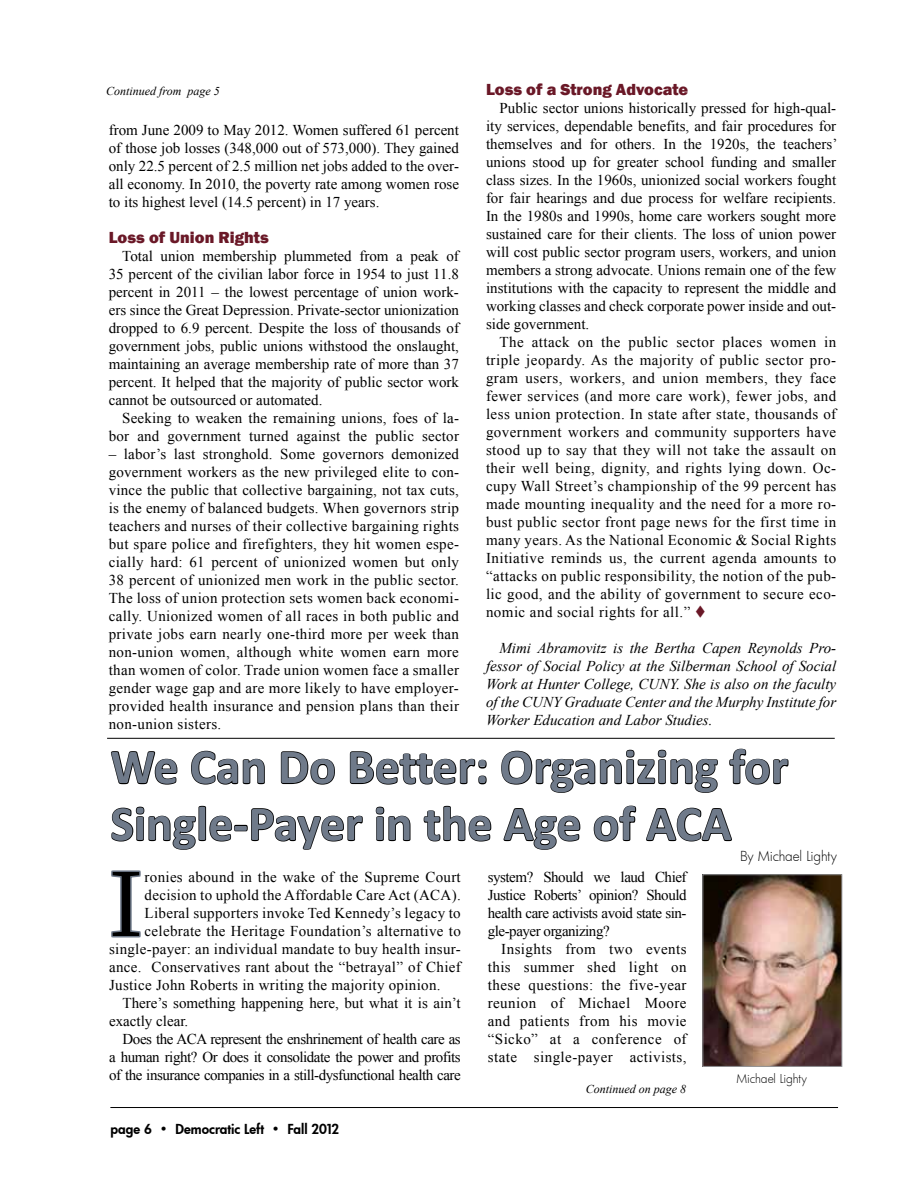
<style>
.page{position:relative;width:918px;height:1188px;background:#fff}
.page>*{position:absolute;margin:0;border:0;box-sizing:border-box;transform-origin:0 0}
.t1{font:95.25px "Sylfaen";color:#000}
.t2{font:700 49.5px/57px "Calibri";color:#6f7a8a}
.t3{font:800 16.5px "Franklin Gothic";color:#6a1827}
.t4{font:15px/18px "Times New Roman";letter-spacing:.015em;color:#000;text-align:justify}
.t5{font:italic 15px/18px "Times New Roman";color:#000;text-align:justify}
.t6{font:15px "Times New Roman";letter-spacing:-.03em;color:#000}
.t7{font:13.5px "Futura Hv";color:#000}
.t8{font:13.5px "Futura Lt";letter-spacing:-.01em;color:#000}
.t9{font:italic 12px "Times New Roman";color:#000}
.t10{font:12px "Futura Lt";letter-spacing:-.01em;color:#000}
.s1{color:#6a1827}
</style>
<div class="page">
<hr style="left:110px;top:1107px;width:728px;height:1px;background:#000">
<svg style="left:111px;top:870px;width:30px;height:68px"></svg>
<img style="left:704px;top:876px;width:136px;height:189px">
<div style="left:702px;top:874px;width:140px;height:193px;border:1px solid #939598"></div>
<hr style="left:107px;top:738px;width:728px;height:1px;background:#000">
<svg style="left:111px;top:751px;width:67px;height:34px"></svg>
<svg style="left:191px;top:750px;width:74px;height:35px"></svg>
<svg style="left:280px;top:751px;width:55px;height:34px"></svg>
<svg style="left:349px;top:751px;width:138px;height:34px"></svg>
<svg style="left:501px;top:749px;width:217px;height:44px"></svg>
<svg style="left:729px;top:748px;width:60px;height:37px"></svg>
<svg style="left:111px;top:805px;width:252px;height:45px"></svg>
<svg style="left:375px;top:806px;width:36px;height:36px"></svg>
<svg style="left:423px;top:805px;width:69px;height:37px"></svg>
<svg style="left:503px;top:808px;width:78px;height:42px"></svg>
<svg style="left:593px;top:805px;width:44px;height:37px"></svg>
<svg style="left:646px;top:807px;width:86px;height:35px"></svg>
<p class="t9" style="left:106px;top:82px;width:115px">Continued from page 5</p>
<p class="t4" style="left:109px;top:121px;width:352px">from June 2009 to May 2012. Women suffered 61 percent of those job losses (348,000 out of 573,000). They gained only 22.5 percent of 2.5 million net jobs added to the over&shy;all economy. In 2010, the poverty rate among women rose to its highest level (14.5 percent) in 17 years.</p>
<p class="t3" style="left:109px;top:227px;width:162px">Loss of Union Rights</p>
<p class="t4" style="left:109px;top:247px;width:352px;text-indent:14px">Total union membership plummeted from a peak of 35 percent of the civilian labor force in 1954 to just 11.8 percent in 2011 – the lowest percentage of union work&shy;ers since the Great Depression. Private-sector unionization dropped to 6.9 percent. Despite the loss of thousands of government jobs, public unions withstood the onslaught, maintaining an average membership rate of more than 37 percent. It helped that the majority of public sector work cannot be outsourced or automated.</p>
<p class="t4" style="left:109px;top:409px;width:352px;text-align:right">Seeking to weaken the remaining unions, foes of la&shy;bor and government turned against the public sector</p>
<p class="t4" style="left:109px;top:445px;width:352px">– labor’s last stronghold. Some governors demonized government workers as the new privileged elite to con&shy;vince the public that collective bargaining, not tax cuts, is the enemy of balanced budgets. When governors strip teachers and nurses of their collective bargaining rights but spare police and firefighters, they hit women espe&shy;cially hard: 61 percent of unionized women but only 38 percent of unionized men work in the public sector.<br>The loss of union protection sets women back economi&shy;cally. Unionized women of all races in both public and private jobs earn nearly one-third more per week than non-union women, although white women earn more than women of color. Trade union women face a smaller gender wage gap and are more likely to have employer&shy;provided health insurance and pension plans than their non-union sisters.</p>
<p class="t3" style="left:486px;top:79px;width:204px">Loss of a Strong Advocate</p>
<p class="t4" style="left:486px;top:99px;width:353px;text-indent:14px">Public sector unions historically pressed for high-qual&shy;ity services, dependable benefits, and fair procedures for themselves and for others. In the 1920s, the teachers’ unions stood up for greater school funding and smaller class sizes. In the 1960s, unionized social workers fought for fair hearings and due process for welfare recipients.<br>In the 1980s and 1990s, home care workers sought more sustained care for their clients. The loss of union power will cost public sector program users, workers, and union members a strong advocate. Unions remain one of the few institutions with the capacity to represent the middle and working classes and check corporate power inside and out&shy;side government.</p>
<p class="t4" style="left:486px;top:333px;width:352px;text-indent:14px">The attack on the public sector places women in triple jeopardy. As the majority of public sector pro&shy;gram users, workers, and union members, they face fewer services (and more care work), fewer jobs, and less union protection. In state after state, thousands of government workers and community supporters have stood up to say that they will not take the assault on their well being, dignity, and rights lying down. Oc&shy;cupy Wall Street’s championship of the 99 percent has made mounting inequality and the need for a more ro&shy;bust public sector front page news for the first time in many years. As the National Economic &amp; Social Rights Initiative reminds us, the current agenda amounts to “attacks on public responsibility, the notion of the pub&shy;lic good, and the ability of government to secure eco&shy;nomic and social rights for all.” <span class="s1">▼</span></p>
<p class="t5" style="left:486px;top:639px;width:352px;text-indent:14px">Mimi Abramovitz is the Bertha Capen Reynolds Pro&shy;fessor of Social Policy at the Silberman School of Social Work at Hunter College, CUNY. She is also on the faculty of the CUNY Graduate Center and the Murphy Institute for Worker Education and Labor Studies.</p>
<h2 class="t2" style="left:111px;top:736px;width:679px">We Can Do Better: Organizing for<br>Single-Payer in the Age of ACA</h2>
<p class="t8" style="left:740px;top:847px;width:98px">By Michael Lighty</p>
<h1 class="t1" style="left:109px;top:840px;width:35px">I</h1>
<p class="t4" style="left:145px;top:868px;width:318px">ronies abound in the wake of the Supreme Court</p>
<p class="t4" style="left:145px;top:886px;width:318px">decision to uphold the Affordable Care Act (ACA).</p>
<p class="t4" style="left:145px;top:904px;width:318px">Liberal supporters invoke Ted Kennedy’s legacy to</p>
<p class="t4" style="left:145px;top:922px;width:318px">celebrate the Heritage Foundation’s alternative to</p>
<p class="t4" style="left:109px;top:940px;width:353px">single-payer: an individual mandate to buy health insur-</p>
<p class="t4" style="left:109px;top:958px;width:353px">ance. Conservatives rant about the “betrayal” of Chief</p>
<p class="t4" style="left:109px;top:976px;width:333px">Justice John Roberts in writing the majority opinion.</p>
<p class="t4" style="left:123px;top:994px;width:340px">There’s something happening here, but what it is ain’t</p>
<p class="t4" style="left:109px;top:1012px;width:81px">exactly clear.</p>
<p class="t6" style="left:123px;top:1029px;width:340px">Does the ACA represent the enshrinement of health care as</p>
<p class="t6" style="left:109px;top:1047px;width:353px">a human right? Or does it consolidate the power and profits</p>
<p class="t6" style="left:109px;top:1065px;width:353px">of the insurance companies in a still-dysfunctional health care</p>
<p class="t7" style="left:111px;top:1120px;width:230px">page 6 • Democratic Left • Fall 2012</p>
<p class="t4" style="left:488px;top:868px;width:200px">system? Should we laud Chief Justice Roberts’ opinion? Should health care activists avoid state sin&shy;gle-payer organizing?</p>
<p class="t4" style="left:488px;top:940px;width:200px;text-indent:14px">Insights from two events this summer shed light on these questions: the five-year reunion of Michael Moore and patients from his movie “Sicko” at a conference of state single-payer activists,</p>
<p class="t9" style="left:586px;top:1081px;width:102px">Continued on page 8</p>
<p class="t10" style="left:737px;top:1071px;width:72px">Michael Lighty</p>
</div>
